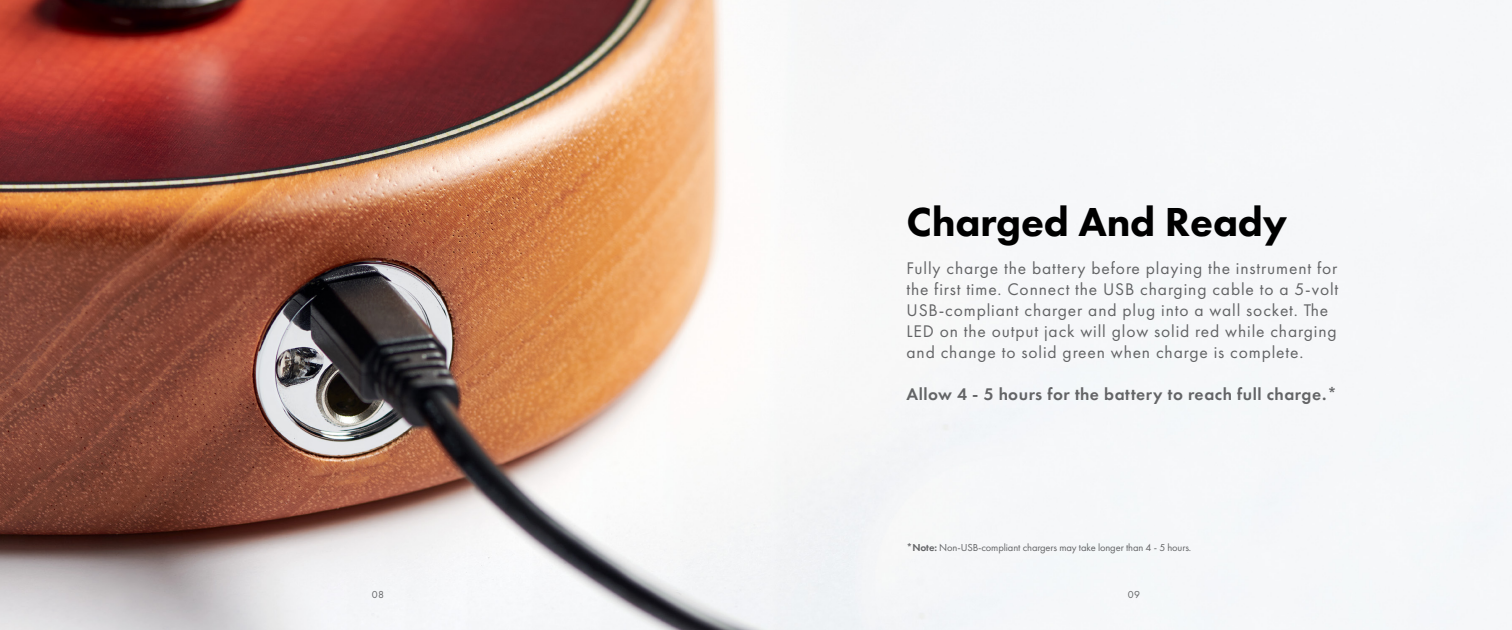
<style>
.page{position:relative;width:1512px;height:630px;background:#fff}
.page>*{position:absolute;margin:0;border:0;box-sizing:border-box;transform-origin:0 0}
.t1{font:42px "Futura PT Heavy";letter-spacing:-.005em;color:#000}
.t2{font:17.5px/21px "Futura PT";letter-spacing:.05em;color:#636466}
.t3{font:600 17.5px "Futura PT";letter-spacing:.03em;color:#636466}
.t4{font:10.5px "Futura PT";letter-spacing:-.01em;color:#636466}
.s1{font-weight:600}
</style>
<div class="page">
<img style="left:0;top:0;width:1512px;height:630px">
<h1 class="t1" style="left:906px;top:195px;width:383px">Charged And Ready</h1>
<p class="t2" style="left:906px;top:258px;width:433px">Fully charge the battery before playing the instrument for the first time. Connect the USB charging cable to a 5-volt USB-compliant charger and plug into a wall socket. The LED on the output jack will glow solid red while charging and change to solid green when charge is complete.</p>
<p class="t3" style="left:906px;top:383px;width:432px">Allow 4 - 5 hours for the battery to reach full charge.*</p>
<p class="t4" style="left:906px;top:542px;width:286px"><span class="s1">*Note:</span> Non-USB-compliant chargers may take longer than 4 - 5 hours.</p>
<p class="t4" style="left:372px;top:589px;width:14px">08</p>
<p class="t4" style="left:1128px;top:589px;width:14px">09</p>
</div>
